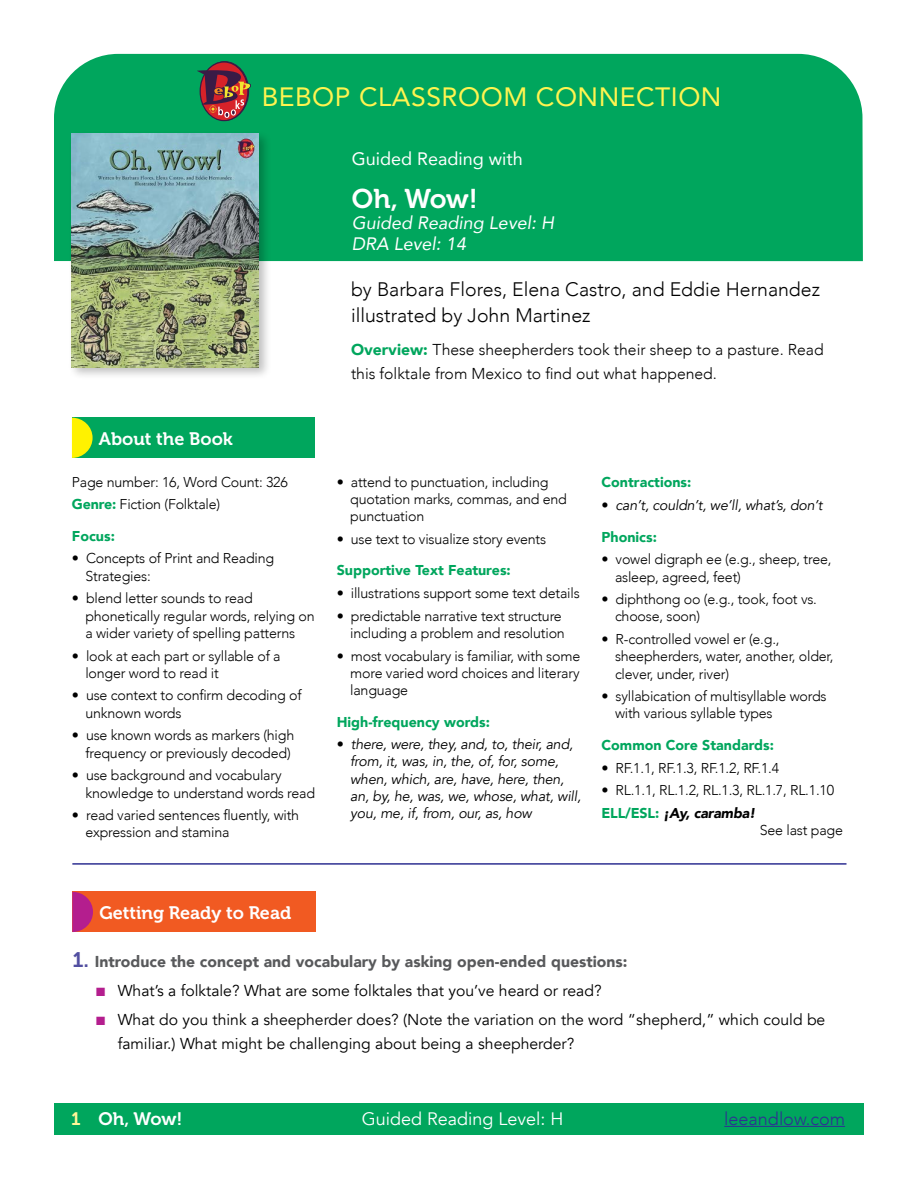
<style>
.page{position:relative;width:918px;height:1188px;background:#fff}
.page>*{position:absolute;margin:0;border:0;box-sizing:border-box;transform-origin:0 0}
.t1{font:27px "Museo 700";color:#fff}
.t2{font:26.4px "Avenir";letter-spacing:.02em;color:#fff450}
.t3{font:300 19.5px/25.5px "Avenir";color:#000}
.t4{font:18px "Museo 700";color:#fff}
.t5{font:italic 18px/21px "Avenir";color:#fff}
.t6{font:18px "Avenir";color:#fff}
.t7{font:18px "Avenir";color:#fff}
.t8{font:300 18px "Avenir";color:#2e3092}
.t9{font:15.75px/24px "Avenir";color:#000}
.t10{font:300 15.75px/24px "Avenir";color:#000}
.t11{font:900 15.75px "Avenir";color:#58595b}
.t12{font:300 14.25px/17.2px "Avenir";letter-spacing:-.015em;color:#000}
.t13{font:italic 14.25px/17.2px "Avenir";letter-spacing:-.015em;color:#000}
.t14{font:900 14.25px "Avenir";color:#00a65d}
.s1{font-weight:900;color:#00a65d}
.s2{font-weight:300;font-style:normal}
.s3{font-weight:900;font-style:italic}
.s4{font-family:"Museo 700";font-weight:400;font-size:21px;color:#524fa1}
.s5{color:#b41e8e}
.s6{color:#fff799}
</style>
<div class="page">
<div style="left:54px;top:54px;width:809px;height:207px;background:#00a65d"></div>
<svg style="left:200px;top:62px;width:48px;height:59px"></svg>
<svg style="left:197px;top:70px;width:54px;height:48px;background:#794d44"></svg>
<div style="left:54px;top:1103px;width:810px;height:32px;background:#00a65d"></div>
<hr style="left:724px;top:1126px;width:121px;height:1px;background:#2e3092">
<div style="left:68px;top:130px;width:204px;height:250px;background:#000;opacity:.25"></div>
<img style="left:72px;top:134px;width:187px;height:233px">
<hr style="left:72px;top:863px;width:775px;height:2px;background:#2e3092">
<div style="left:72px;top:892px;width:243px;height:40px;background:#f15a22"></div>
<svg style="left:72px;top:892px;width:21px;height:40px"></svg>
<div style="left:72px;top:418px;width:243px;height:40px;background:#00a65d"></div>
<svg style="left:72px;top:418px;width:21px;height:40px"></svg>
<h2 class="t2" style="left:262px;top:76px;width:461px">BEBOP CLASSROOM CONNECTION</h2>
<p class="t4" style="left:99px;top:429px;width:135px">About the Book</p>
<p class="t12" style="left:72px;top:470px;width:218px;line-height:22.6px">Page number: 16, Word Count: 326<br><span class="s1">Genre:</span> Fiction (Folktale)</p>
<p class="t14" style="left:72px;top:524px;width:45px">Focus:</p>
<p class="t12" style="left:85px;top:550px;width:190px;text-indent:-13px">• Concepts of Print and Reading<br>Strategies:</p>
<p class="t12" style="left:85px;top:590px;width:231px;text-indent:-13px">• blend letter sounds to read phonetically regular words, relying on a wider variety of spelling patterns</p>
<p class="t12" style="left:85px;top:647px;width:197px;text-indent:-13px">• look at each part or syllable of a longer word to read it</p>
<p class="t12" style="left:85px;top:687px;width:218px;text-indent:-13px">• use context to confirm decoding of unknown words</p>
<p class="t12" style="left:72px;top:727px;width:224px;text-align:right">• use known words as markers (high frequency or previously decoded)</p>
<p class="t12" style="left:85px;top:767px;width:231px;text-indent:-13px">• use background and vocabulary knowledge to understand words read</p>
<p class="t12" style="left:85px;top:807px;width:215px;text-indent:-13px">• read varied sentences fluently, with expression and stamina</p>
<p class="t7" style="left:352px;top:145px;width:173px">Guided Reading with</p>
<h1 class="t1" style="left:352px;top:184px;width:127px">Oh, Wow!</h1>
<p class="t5" style="left:352px;top:213px;width:204px">Guided Reading Level: H<br>DRA Level: 14</p>
<h3 class="t3" style="left:351px;top:277px;width:471px">by Barbara Flores, Elena Castro, and Eddie Hernandez illustrated by John Martinez</h3>
<p class="t10" style="left:351px;top:337px;width:474px"><span class="s1">Overview:</span> These sheepherders took their sheep to a pasture. Read this folktale from Mexico to find out what happened.</p>
<p class="t12" style="left:350px;top:473px;width:218px;text-indent:-13px">• attend to punctuation, including quotation marks, commas, and end punctuation</p>
<p class="t12" style="left:337px;top:530px;width:211px">• use text to visualize story events</p>
<p class="t14" style="left:337px;top:558px;width:176px">Supportive Text Features:</p>
<p class="t12" style="left:337px;top:584px;width:245px">• illustrations support some text details</p>
<p class="t12" style="left:337px;top:607px;width:230px;text-align:right">• predictable narrative text structure including a problem and resolution</p>
<p class="t12" style="left:350px;top:647px;width:232px;text-align:justify;text-indent:-13px">• most vocabulary is familiar, with some more varied word choices and literary language</p>
<p class="t14" style="left:337px;top:709px;width:155px">High-frequency words:</p>
<p class="t13" style="left:350px;top:736px;width:232px;text-indent:-13px"><span class="s2">•</span> there, were, they, and, to, their, and, from, it, was, in, the, of, for, some, when, which, are, have, here, then, an, by, he, was, we, whose, what, will, you, me, if, from, our, as, how</p>
<p class="t14" style="left:602px;top:470px;width:91px">Contractions:</p>
<p class="t13" style="left:602px;top:497px;width:223px"><span class="s2">•</span> can’t, couldn’t, we’ll, what’s, don’t</p>
<p class="t14" style="left:602px;top:524px;width:57px">Phonics:</p>
<p class="t12" style="left:615px;top:551px;width:218px;text-indent:-13px">• vowel digraph ee (e.g., sheep, tree, asleep, agreed, feet)</p>
<p class="t12" style="left:615px;top:591px;width:204px;text-indent:-13px">• diphthong oo (e.g., took, foot vs. choose, soon)</p>
<p class="t12" style="left:615px;top:631px;width:220px;text-indent:-13px">• R-controlled vowel er (e.g., sheepherders, water, another, older, clever, under, river)</p>
<p class="t12" style="left:615px;top:688px;width:213px;text-indent:-13px">• syllabication of multisyllable words with various syllable types</p>
<p class="t14" style="left:602px;top:733px;width:174px">Common Core Standards:</p>
<p class="t12" style="left:602px;top:759px;width:179px">• RF.1.1, RF.1.3, RF.1.2, RF.1.4</p>
<p class="t12" style="left:602px;top:779px;width:234px;line-height:22.6px">• RL.1.1, RL.1.2, RL.1.3, RL.1.7, RL.1.10<br><span class="s1">ELL/ESL:</span> <span class="s3">¡Ay, caramba!</span></p>
<p class="t12" style="left:760px;top:822px;width:85px">See last page</p>
<p class="t4" style="left:99px;top:903px;width:193px">Getting Ready to Read</p>
<p class="t11" style="left:72px;top:948px;width:557px"><span class="s4">1.</span> Introduce the concept and vocabulary by asking open-ended questions:</p>
<p class="t9" style="left:96px;top:979px;width:507px"><span class="s5">■</span> What’s a folktale? What are some folktales that you’ve heard or read?</p>
<p class="t9" style="left:118px;top:1008px;width:709px;text-indent:-22px"><span class="s5">■</span> What do you think a sheepherder does? (Note the variation on the word “shepherd,” which could be familiar.) What might be challenging about being a sheepherder?</p>
<p class="t4" style="left:71px;top:1109px;width:113px"><span class="s6">1</span> Oh, Wow!</p>
<p class="t6" style="left:362px;top:1108px;width:203px">Guided Reading Level: H</p>
<p class="t8" style="left:724px;top:1108px;width:122px">leeandlow.com</p>
</div>
